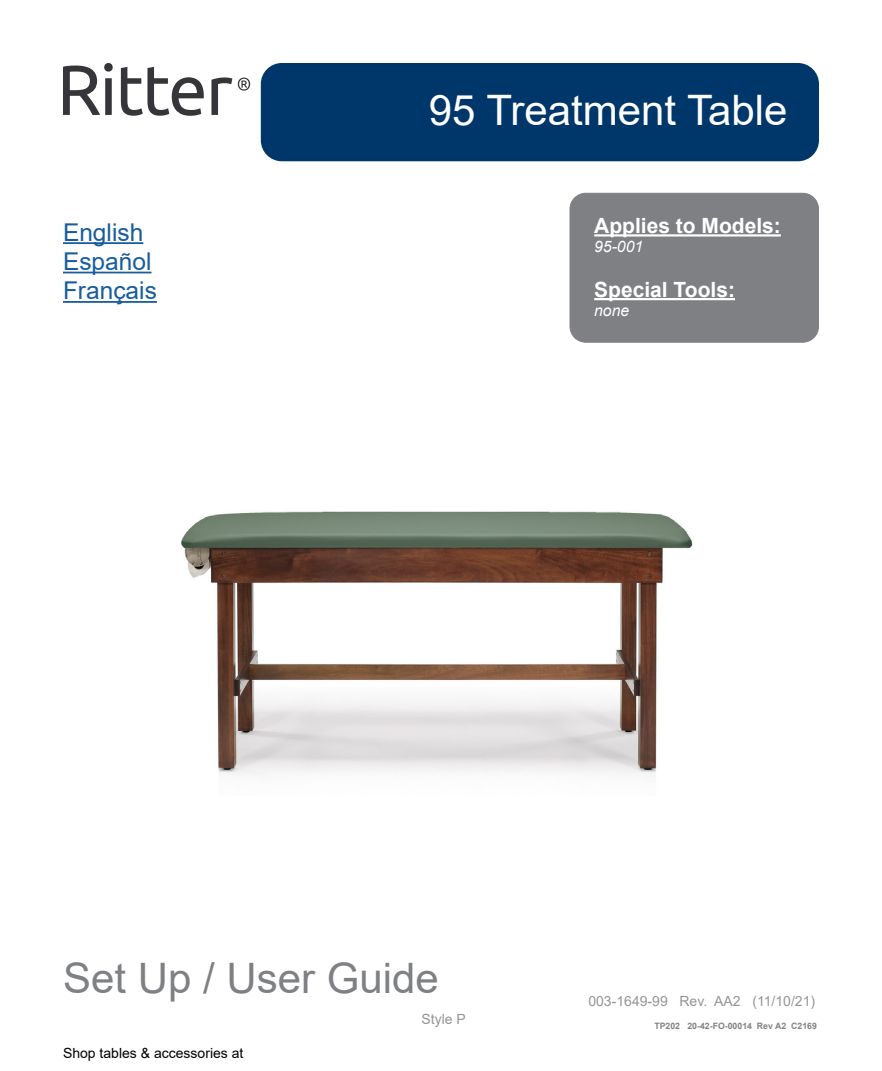
<style>
.page{position:relative;width:882px;height:1071px;background:#fff}
.page>*{position:absolute;margin:0;border:0;box-sizing:border-box;transform-origin:0 0}
.Body_text{font:42px "Arial";color:#fff}
.t1{font:42px "Arial";color:#7e8083}
.Grey_Box_Header{font:24.5px "Arial";color:#175d9e}
.Components{font:700 21px "Arial";color:#fff}
.Parts_List{font:italic 15.75px "Arial";color:#fff}
.UG_Part_Number{font:14px "Arial";color:#939598}
.t2{font:14px "Arial";color:#000}
.Style_Button_Text{font:14px "Arial";color:#939598}
.Black_Box_White_Text{font:700 8.75px "Arial";color:#808285}
</style>
<div class="page">
<div style="left:570px;top:193px;width:248px;height:149px;background:#7e8083;border-radius:16px"></div>
<hr style="left:594px;top:234px;width:187px;height:3px;background:#fff">
<hr style="left:594px;top:298px;width:141px;height:2px;background:#fff">
<div style="left:570px;top:193px;width:249px;height:150px;border:1px solid #7e8083;border-radius:16px"></div>
<hr style="left:63px;top:242px;width:80px;height:2px;background:#175d9e">
<hr style="left:63px;top:272px;width:89px;height:1px;background:#175d9e">
<hr style="left:63px;top:301px;width:94px;height:2px;background:#175d9e">
<svg style="left:63px;top:63px;width:50px;height:52px"></svg>
<svg style="left:121px;top:67px;width:83px;height:49px"></svg>
<svg style="left:211px;top:77px;width:21px;height:38px"></svg>
<svg style="left:238px;top:78px;width:12px;height:13px"></svg>
<div style="left:261px;top:63px;width:558px;height:98px;background:#00376b;border-radius:21px"></div>
<img style="left:181px;top:511px;width:512px;height:264px">
<p class="Grey_Box_Header" style="left:63px;top:215px;width:82px">English</p>
<p class="Grey_Box_Header" style="left:63px;top:244px;width:90px">Español</p>
<p class="Grey_Box_Header" style="left:63px;top:274px;width:95px">Français</p>
<p class="Body_text" style="left:429px;top:81px;width:360px">95 Treatment Table</p>
<p class="Components" style="left:594px;top:211px;width:188px">Applies to Models:</p>
<p class="Parts_List" style="left:594px;top:237px;width:51px">95-001</p>
<p class="Components" style="left:594px;top:275px;width:142px">Special Tools:</p>
<p class="Parts_List" style="left:594px;top:300px;width:37px">none</p>
<p class="t1" style="left:63px;top:949px;width:377px">Set Up / User Guide</p>
<h3 class="t2" style="left:63px;top:1044px;width:182px">Shop tables &amp; accessories at</h3>
<p class="Style_Button_Text" style="left:421px;top:1009px;width:46px">Style P</p>
<p class="UG_Part_Number" style="left:588px;top:991px;width:228px">003-1649-99 Rev. AA2 (11/10/21)</p>
<p class="Black_Box_White_Text" style="left:654px;top:1020px;width:164px">TP202 20-42-FO-00014 Rev A2 C2169</p>
</div>
